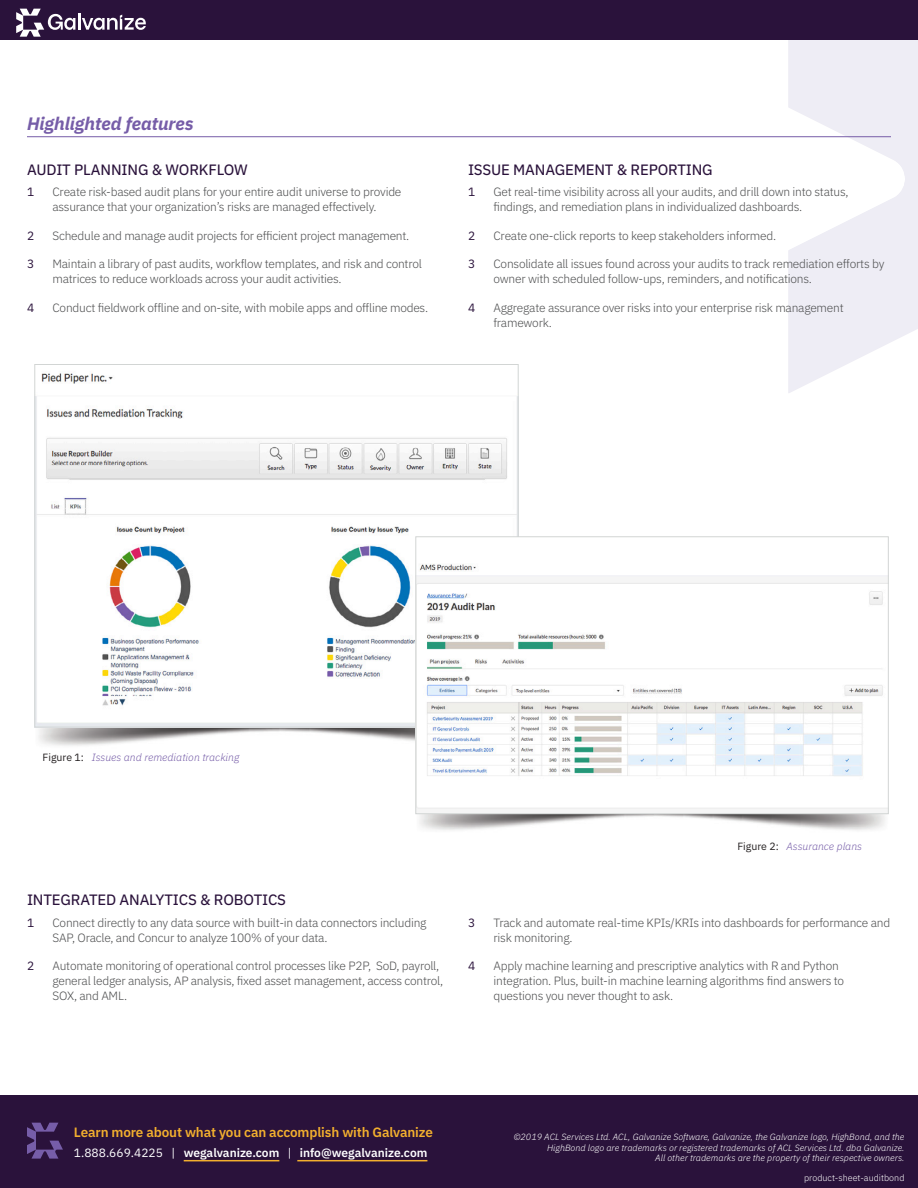
<style>
.page{position:relative;width:918px;height:1188px;background:#fff}
.page>*{position:absolute;margin:0;border:0;box-sizing:border-box;transform-origin:0 0}
.Sectionheads{font:italic 700 18px "IBM Plex Sans";color:#765da8}
.Subheads{font:15px "IBM Plex Sans Text";letter-spacing:-.01em;color:#2a123b}
.t1{font:600 13.5px "IBM Plex Sans";letter-spacing:-.01em;color:#f2af2e}
.t2{font:300 12px/15px "IBM Plex Sans";letter-spacing:-.02em;color:#4b4c4d}
.t3{font:600 12px "IBM Plex Sans";color:#fff}
.t4{font:12px "IBM Plex Sans";color:#2a123b}
.t5{font:italic 300 10.5px "IBM Plex Sans";color:#765da8}
.t6{font:italic 300 9px/10.5px "IBM Plex Sans";color:#fff;text-align:right}
.t7{font:300 9px "IBM Plex Sans";color:#fff}
.s1{font-weight:400;font-style:normal;color:#231f20}
.s2{font-weight:400}
</style>
<div class="page">
<svg style="left:788px;top:40px;width:130px;height:353px;fill:#eeedf5"></svg>
<hr style="left:27px;top:136px;width:864px;height:1px;background:#765da8">
<img style="left:35px;top:727px;width:380px;height:19px">
<img style="left:36px;top:373px;width:481px;height:352px">
<img style="left:416px;top:814px;width:472px;height:16px">
<div style="left:416px;top:537px;width:472px;height:277px;background:#fff"></div>
<img style="left:417px;top:564px;width:470px;height:245px">
<div style="left:415px;top:536px;width:474px;height:278px;border:1px solid #d2d5d4"></div>
<div style="left:0;top:0;width:918px;height:40px;background:#2a123b"></div>
<svg style="left:16px;top:9px;width:130px;height:28px"></svg>
<div style="left:0;top:1095px;width:918px;height:93px;background:#2a123b"></div>
<hr style="left:184px;top:1160px;width:95px;height:1px;background:#f2af2e">
<hr style="left:297px;top:1160px;width:130px;height:1px;background:#f2af2e">
<svg style="left:27px;top:1123px;width:36px;height:36px"></svg>
<p class="Sectionheads" style="left:27px;top:109px;width:168px">Highlighted features</p>
<p class="Subheads" style="left:27px;top:158px;width:222px">AUDIT PLANNING &amp; WORKFLOW</p>
<p class="t4" style="left:27px;top:183px;width:9px">1</p>
<p class="t2" style="left:52px;top:184px;width:351px">Create risk-based audit plans for your entire audit universe to provide assurance that your organization’s risks are managed effectively.</p>
<p class="t4" style="left:27px;top:226px;width:9px">2</p>
<p class="t2" style="left:52px;top:227px;width:358px">Schedule and manage audit projects for efficient project management.</p>
<p class="t4" style="left:27px;top:255px;width:9px">3</p>
<p class="t2" style="left:52px;top:256px;width:371px">Maintain a library of past audits, workflow templates, and risk and control matrices to reduce workloads across your audit activities.</p>
<p class="t4" style="left:27px;top:298px;width:9px">4</p>
<p class="t2" style="left:52px;top:299px;width:377px">Conduct fieldwork offline and on-site, with mobile apps and offline modes.</p>
<p class="Subheads" style="left:468px;top:158px;width:246px">ISSUE MANAGEMENT &amp; REPORTING</p>
<p class="t4" style="left:468px;top:183px;width:9px">1</p>
<p class="t2" style="left:494px;top:184px;width:357px">Get real-time visibility across all your audits, and drill down into status, findings, and remediation plans in individualized dashboards.</p>
<p class="t4" style="left:468px;top:226px;width:9px">2</p>
<p class="t2" style="left:494px;top:227px;width:284px">Create one-click reports to keep stakeholders informed.</p>
<p class="t4" style="left:468px;top:255px;width:9px">3</p>
<p class="t2" style="left:494px;top:256px;width:392px">Consolidate all issues found across your audits to track remediation efforts by owner with scheduled follow-ups, reminders, and notifications.</p>
<p class="t4" style="left:468px;top:298px;width:9px">4</p>
<p class="t2" style="left:494px;top:299px;width:352px">Aggregate assurance over risks into your enterprise risk management framework.</p>
<p class="t5" style="left:43px;top:749px;width:198px"><span class="s1">Figure 1:</span> Issues and remediation tracking</p>
<p class="Subheads" style="left:27px;top:888px;width:261px">INTEGRATED ANALYTICS &amp; ROBOTICS</p>
<p class="t4" style="left:27px;top:913px;width:9px">1</p>
<p class="t2" style="left:52px;top:914px;width:376px">Connect directly to any data source with built-in data connectors including<br>SAP, Oracle, and Concur to analyze 100% of your data.</p>
<p class="t4" style="left:27px;top:957px;width:9px">2</p>
<p class="t2" style="left:52px;top:957px;width:392px">Automate monitoring of operational control processes like P2P, SoD, payroll, general ledger analysis, AP analysis, fixed asset management, access control,<br>SOX, and AML.</p>
<p class="t5" style="left:737px;top:838px;width:126px"><span class="s1">Figure 2:</span> Assurance plans</p>
<p class="t4" style="left:468px;top:913px;width:9px">3</p>
<p class="t2" style="left:494px;top:914px;width:398px">Track and automate real-time KPIs/KRIs into dashboards for performance and risk monitoring.</p>
<p class="t4" style="left:468px;top:957px;width:9px">4</p>
<p class="t2" style="left:494px;top:957px;width:352px">Apply machine learning and prescriptive analytics with R and Python integration. Plus, built-in machine learning algorithms find answers to questions you never thought to ask.</p>
<p class="t1" style="left:74px;top:1121px;width:360px">Learn more about what you can accomplish with Galvanize</p>
<p class="t3" style="left:74px;top:1143px;width:355px"><span class="s2">1.888.669.4225 |</span> wegalvanize.com <span class="s2">|</span> info@wegalvanize.com</p>
<p class="t6" style="left:514px;top:1131px;width:392px">©2019 ACL Services Ltd. ACL, Galvanize Software, Galvanize, the Galvanize logo, HighBond, and the<br>HighBond logo are trademarks or registered trademarks of ACL Services Ltd. dba Galvanize.<br>All other trademarks are the property of their respective owners.</p>
<p class="t7" style="left:804px;top:1171px;width:102px">product-sheet-auditbond</p>
</div>
